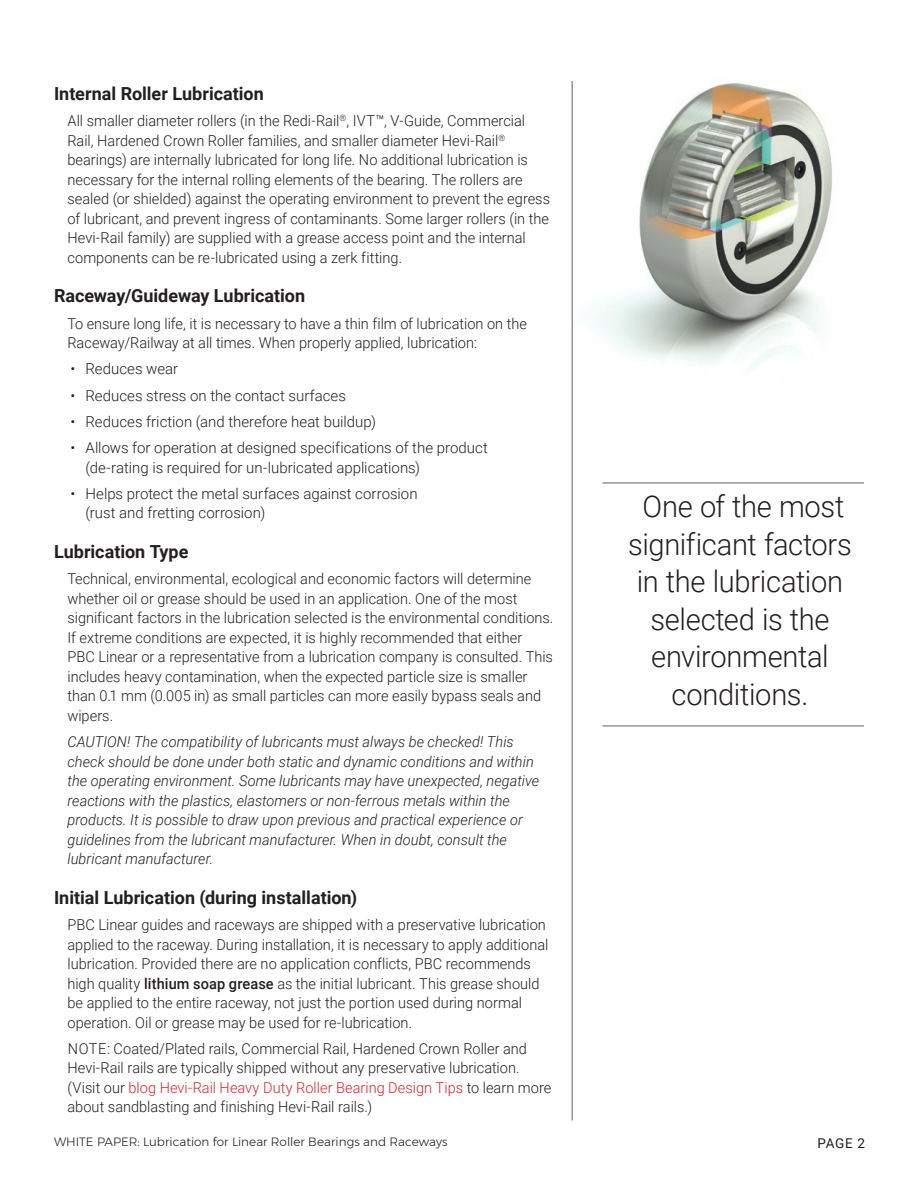
<style>
.page{position:relative;width:918px;height:1188px;background:#fff}
.page>*{position:absolute;margin:0;border:0;box-sizing:border-box;transform-origin:0 0}
.Sidebar_Caption{font:300 30px/37.5px "Roboto";letter-spacing:-.01em;color:#231f20;text-align:center}
.text-Head{font:700 18px "Roboto";color:#231f20}
.text-basic{font:300 15px/19.5px "Roboto";color:#231f20}
.text-basic-2{font:italic 300 15px/19.5px "Roboto";color:#231f20}
.text-List{font:300 15px/19.5px "Roboto";color:#231f20}
.t1{font:13.5px "Roboto";color:#231f20}
.t2{font:300 12px "Montserrat";letter-spacing:.005em;color:#231f20}
.s1{font-weight:500}
.s2{color:#da2630}
</style>
<div class="page">
<img style="left:594px;top:83px;width:238px;height:280px">
<hr style="left:572px;top:81px;width:1px;height:1039px;background:#939598">
<hr style="left:602px;top:482px;width:262px;height:2px;background:#939598">
<hr style="left:602px;top:725px;width:262px;height:2px;background:#939598">
<p class="text-Head" style="left:54px;top:81px;width:211px">Internal Roller Lubrication</p>
<p class="text-basic" style="left:68px;top:110px;width:484px">All smaller diameter rollers (in the Redi-Rail<sup>®</sup>, IVT™, V-Guide, Commercial Rail, Hardened Crown Roller families, and smaller diameter Hevi-Rail<sup>® </sup>bearings) are internally lubricated for long life. No additional lubrication is necessary for the internal rolling elements of the bearing. The rollers are sealed (or shielded) against the operating environment to prevent the egress of lubricant, and prevent ingress of contaminants. Some larger rollers (in the Hevi-Rail family) are supplied with a grease access point and the internal components can be re-lubricated using a zerk fitting.</p>
<p class="text-Head" style="left:54px;top:283px;width:253px">Raceway/Guideway Lubrication</p>
<p class="text-basic" style="left:68px;top:313px;width:461px">To ensure long life, it is necessary to have a thin film of lubrication on the<br>Raceway/Railway at all times. When properly applied, lubrication:</p>
<p class="text-List" style="left:70px;top:359px;width:109px">• Reduces wear</p>
<p class="text-List" style="left:70px;top:385px;width:277px">• Reduces stress on the contact surfaces</p>
<p class="text-List" style="left:70px;top:411px;width:307px">• Reduces friction (and therefore heat buildup)</p>
<p class="text-List" style="left:86px;top:437px;width:404px;text-indent:-15px">• Allows for operation at designed specifications of the product (de-rating is required for un-lubricated applications)</p>
<p class="text-List" style="left:86px;top:483px;width:334px;text-indent:-15px">• Helps protect the metal surfaces against corrosion (rust and fretting corrosion)</p>
<p class="text-Head" style="left:54px;top:539px;width:136px">Lubrication Type</p>
<p class="text-basic" style="left:68px;top:569px;width:487px">Technical, environmental, ecological and economic factors will determine whether oil or grease should be used in an application. One of the most significant factors in the lubrication selected is the environmental conditions.<br>If extreme conditions are expected, it is highly recommended that either PBC Linear or a representative from a lubrication company is consulted. This includes heavy contamination, when the expected particle size is smaller than 0.1 mm (0.005 in) as small particles can more easily bypass seals and wipers.</p>
<p class="text-basic-2" style="left:68px;top:731px;width:473px">CAUTION! The compatibility of lubricants must always be checked! This check should be done under both static and dynamic conditions and within the operating environment. Some lubricants may have unexpected, negative reactions with the plastics, elastomers or non-ferrous metals within the products. It is possible to draw upon previous and practical experience or guidelines from the lubricant manufacturer. When in doubt, consult the lubricant manufacturer.</p>
<p class="text-Head" style="left:54px;top:885px;width:305px">Initial Lubrication (during installation)</p>
<p class="text-basic" style="left:68px;top:914px;width:482px">PBC Linear guides and raceways are shipped with a preservative lubrication applied to the raceway. During installation, it is necessary to apply additional lubrication. Provided there are no application conflicts, PBC recommends high quality <span class="s1">lithium soap grease</span> as the initial lubricant. This grease should be applied to the entire raceway, not just the portion used during normal operation. Oil or grease may be used for re-lubrication.</p>
<p class="text-basic" style="left:68px;top:1038px;width:485px">NOTE: Coated/Plated rails, Commercial Rail, Hardened Crown Roller and Hevi-Rail rails are typically shipped without any preservative lubrication. (Visit our <span class="s2">blog Hevi-Rail Heavy Duty Roller Bearing Design Tips</span> to learn more about sandblasting and finishing Hevi-Rail rails.)</p>
<p class="Sidebar_Caption" style="left:628px;top:487px;width:225px">One of the most significant factors in the lubrication selected is the environmental conditions.</p>
<p class="t2" style="left:54px;top:1132px;width:395px">WHITE PAPER: Lubrication for Linear Roller Bearings and Raceways</p>
<p class="t1" style="left:818px;top:1134px;width:49px">PAGE 2</p>
</div>
